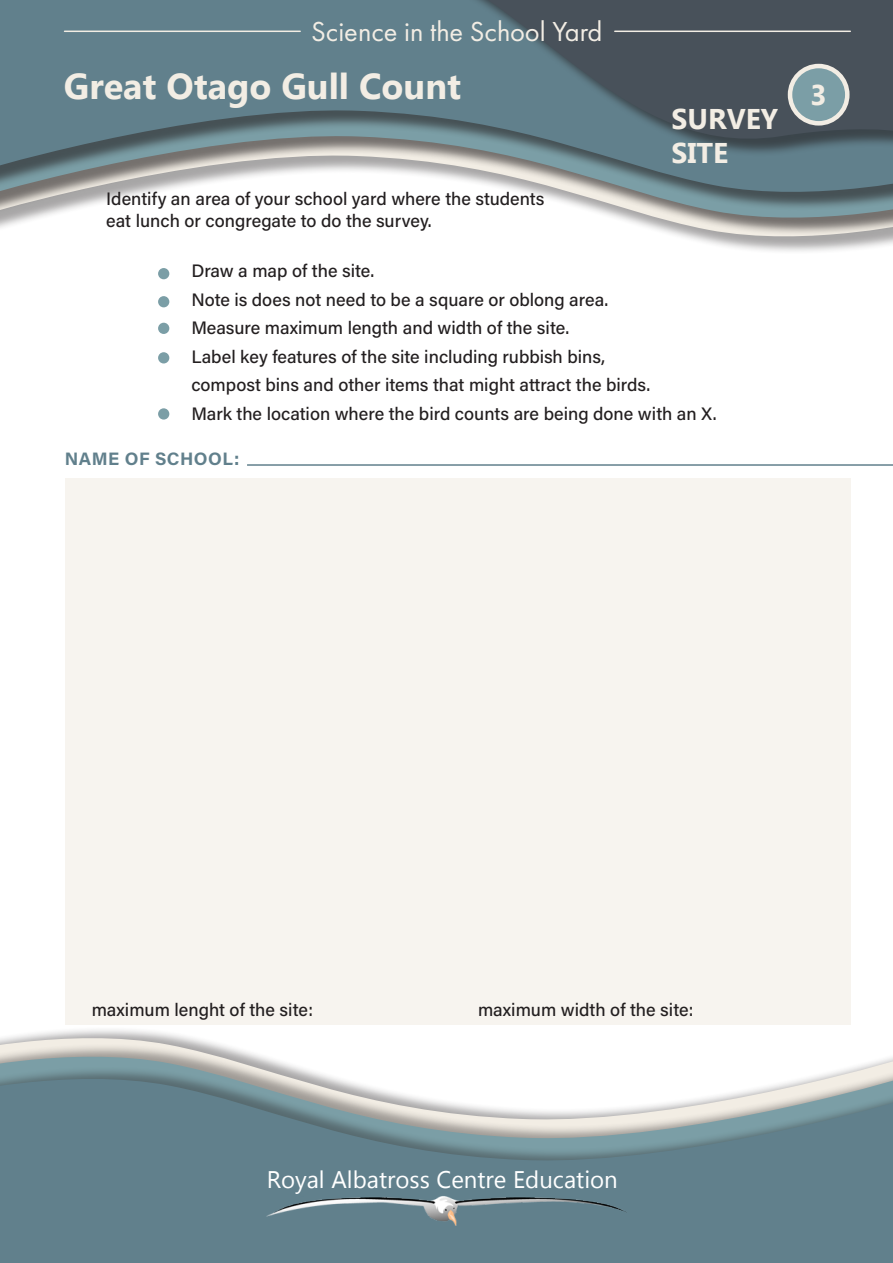
<style>
.page{position:relative;width:893px;height:1263px;background:#fff}
.page>*{position:absolute;margin:0;border:0;box-sizing:border-box;transform-origin:0 0}
.t1{font:700 36px "Gadugi";color:#f2ede4}
.t2{font:28.5px "Futura PT";color:#f2ede4}
.t3{font:700 28.5px "Gadugi";color:#f2ede4}
.t4{font:24px "Gadugi";color:#fff}
.t5{font:500 18px "Acumin Pro";color:#231f20}
.t6{font:700 18px "Acumin Pro";letter-spacing:.03em;color:#61808c}
</style>
<div class="page">
<svg style="left:0;top:1030px;width:212px;height:13px"></svg>
<svg style="left:0;top:1044px;width:893px;height:22px"></svg>
<svg style="left:681px;top:236px;width:212px;height:13px"></svg>
<div style="left:0;top:0;width:893px;height:236px;background:#231f20;opacity:.6"></div>
<svg style="left:0;top:210px;width:893px;height:20px"></svg>
<div style="left:0;top:0;width:893px;height:210px;background:#231f20;opacity:.6"></div>
<svg style="left:0;top:0;width:893px;height:204px;background:#7e939a"></svg>
<div style="left:351px;top:0;width:542px;height:190px;background:#231f20;opacity:.6"></div>
<svg style="left:347px;top:0;width:546px;height:173px;background:#5b6d77"></svg>
<svg style="left:0;top:1066px;width:893px;height:197px;background:#8098a0"></svg>
<hr style="left:615px;top:31px;width:235px;height:1px;background:#f2ede4">
<hr style="left:65px;top:31px;width:235px;height:1px;background:#f2ede4">
<img style="left:261px;top:1173px;width:370px;height:53px">
<div style="left:790px;top:66px;width:57px;height:57px;background:#7b9ea6;border-radius:50%"></div>
<div style="left:788px;top:64px;width:61px;height:62px;border:4px solid #f2ede4;border-radius:50%"></div>
<div style="left:158px;top:268px;width:11px;height:11px;background:#7b9ea6;border-radius:50%"></div>
<div style="left:158px;top:296px;width:11px;height:11px;background:#7b9ea6;border-radius:50%"></div>
<div style="left:158px;top:323px;width:11px;height:11px;background:#7b9ea6;border-radius:50%"></div>
<div style="left:158px;top:352px;width:11px;height:11px;background:#7b9ea6;border-radius:50%"></div>
<div style="left:158px;top:408px;width:11px;height:12px;background:#7b9ea6;border-radius:50%"></div>
<div style="left:65px;top:478px;width:785px;height:547px;background:#f7f4ef"></div>
<hr style="left:247px;top:464px;width:646px;height:2px;background:#61808c">
<h2 class="t2" style="left:311px;top:14px;width:293px">Science in the School Yard</h2>
<h1 class="t1" style="left:64px;top:65px;width:399px">Great Otago Gull Count</h1>
<p class="t3" style="left:671px;top:102px;width:108px">SURVEY</p>
<p class="t3" style="left:671px;top:136px;width:58px">SITE</p>
<p class="t5" style="left:106px;top:187px;width:440px">Identify an area of your school yard where the students</p>
<p class="t5" style="left:106px;top:208px;width:327px">eat lunch or congregate to do the survey.</p>
<p class="t5" style="left:191px;top:258px;width:185px">Draw a map of the site.</p>
<p class="t5" style="left:191px;top:287px;width:418px">Note is does not need to be a square or oblong area.</p>
<p class="t5" style="left:191px;top:315px;width:379px">Measure maximum length and width of the site.</p>
<p class="t5" style="left:191px;top:344px;width:415px">Label key features of the site including rubbish bins,</p>
<p class="t5" style="left:191px;top:372px;width:460px">compost bins and other items that might attract the birds.</p>
<p class="t5" style="left:191px;top:401px;width:527px">Mark the location where the bird counts are being done with an X.</p>
<p class="t6" style="left:65px;top:446px;width:176px">NAME OF SCHOOL:</p>
<p class="t3" style="left:810px;top:78px;width:18px">3</p>
<p class="t5" style="left:92px;top:998px;width:223px">maximum lenght of the site:</p>
<p class="t5" style="left:478px;top:998px;width:217px">maximum width of the site:</p>
<h3 class="t4" style="left:267px;top:1165px;width:353px">Royal Albatross Centre Education</h3>
</div>
